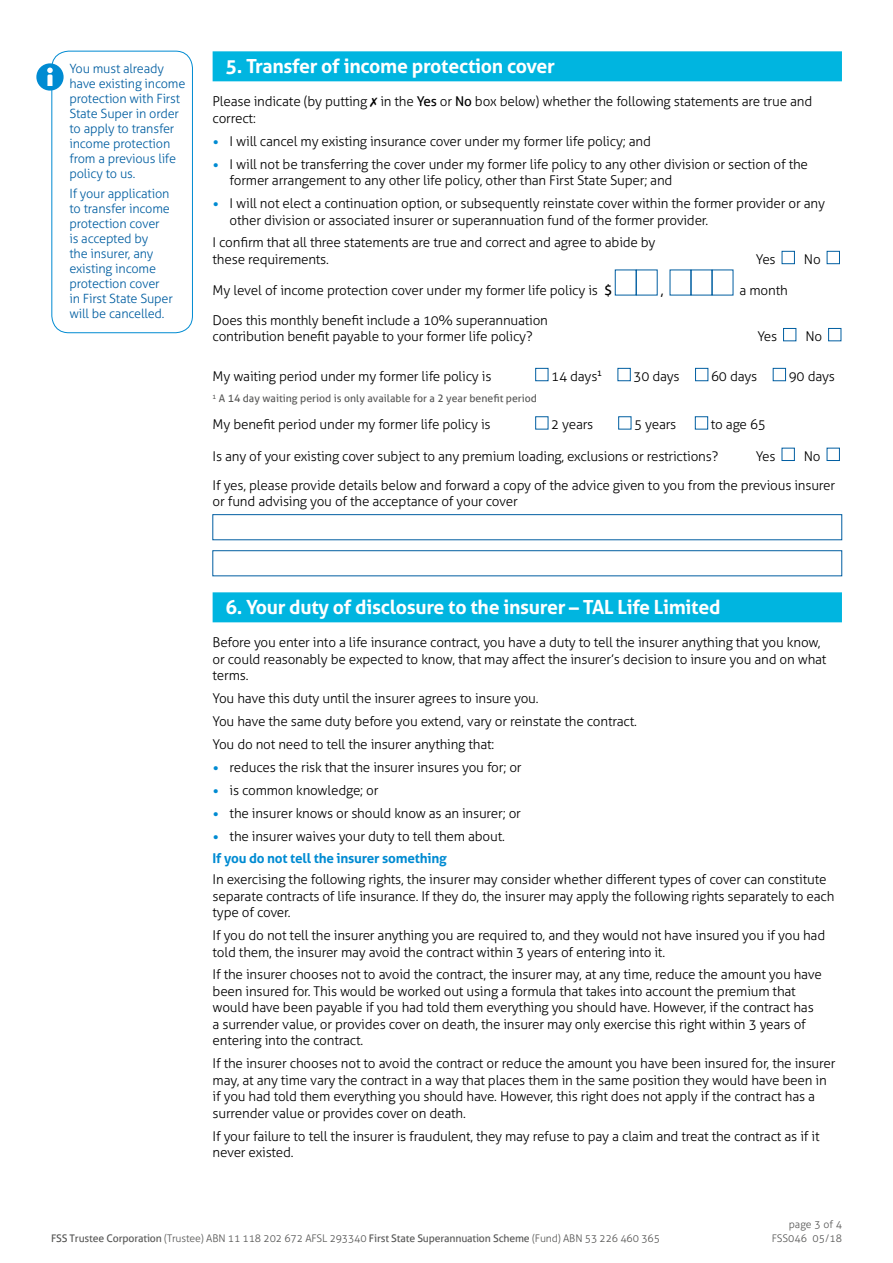
<style>
.page{position:relative;width:893px;height:1263px;background:#fff}
.page>*{position:absolute;margin:0;border:0;box-sizing:border-box;transform-origin:0 0}
.t1{font:700 19.5px "Aller";letter-spacing:-.015em;color:#fff}
.t2{font:300 16.5px "Aller";color:#000}
.t3{font:300 13.5px/16.5px "Aller";letter-spacing:-.015em;color:#000}
.t4{font:300 12.75px/15px "Aller";letter-spacing:-.015em;color:#005ea1}
.t5{font:300 10.5px/13.5px "Aller";letter-spacing:-.015em;color:#575756;text-align:right}
.t6{font:10.5px "Aller";color:#575756}
.s1{font-weight:400}
.s2{font-size:18px;color:#008bd2}
.s3{font-weight:700;color:#008bd2}
</style>
<div class="page">
<div style="left:213px;top:51px;width:629px;height:30px;background:#00b5e0"></div>
<div style="left:213px;top:592px;width:629px;height:30px;background:#00b5e0"></div>
<div style="left:782px;top:251px;width:13px;height:13px;border:1px solid #005ea1"></div>
<div style="left:827px;top:251px;width:13px;height:13px;border:1px solid #005ea1"></div>
<div style="left:691px;top:270px;width:21px;height:25px;border:1px solid #005ea1"></div>
<div style="left:712px;top:270px;width:21px;height:25px;border:1px solid #005ea1"></div>
<div style="left:783px;top:328px;width:13px;height:13px;border:1px solid #005ea1"></div>
<div style="left:828px;top:328px;width:13px;height:13px;border:1px solid #005ea1"></div>
<div style="left:535px;top:368px;width:13px;height:13px;border:1px solid #005ea1"></div>
<div style="left:618px;top:368px;width:12px;height:13px;border:1px solid #005ea1"></div>
<div style="left:695px;top:368px;width:13px;height:13px;border:1px solid #005ea1"></div>
<div style="left:773px;top:368px;width:13px;height:13px;border:1px solid #005ea1"></div>
<div style="left:618px;top:417px;width:13px;height:12px;border:1px solid #005ea1"></div>
<div style="left:695px;top:417px;width:13px;height:12px;border:1px solid #005ea1"></div>
<div style="left:782px;top:448px;width:13px;height:13px;border:1px solid #005ea1"></div>
<div style="left:827px;top:448px;width:13px;height:13px;border:1px solid #005ea1"></div>
<div style="left:213px;top:514px;width:629px;height:26px;border:1px solid #005ea1"></div>
<div style="left:213px;top:550px;width:629px;height:26px;border:1px solid #005ea1"></div>
<div style="left:51px;top:51px;width:142px;height:282px;border:1px solid #008bd2;border-radius:17px"></div>
<div style="left:36px;top:63px;width:28px;height:28px;background:#008bd2;border-radius:50%"></div>
<svg style="left:47px;top:68px;width:6px;height:18px"></svg>
<p class="t4" style="left:69px;top:61px;width:117px">You must already have existing income protection with First<br>State Super in order to apply to transfer income protection from a previous life policy to us.</p>
<p class="t4" style="left:69px;top:186px;width:105px">If your application to transfer income protection cover<br>is accepted by<br>the insurer, any existing income protection cover in First State Super will be cancelled.</p>
<h1 class="t1" style="left:225px;top:54px;width:331px">5. Transfer of income protection cover</h1>
<p class="t3" style="left:213px;top:93px;width:601px">Please indicate (by putting ✗ in the <span class="s1">Yes</span> or <span class="s1">No</span> box below) whether the following statements are true and correct:</p>
<p class="t3" style="left:213px;top:133px;width:440px"><span class="s2">•</span> I will cancel my existing insurance cover under my former life policy; and</p>
<p class="t3" style="left:230px;top:156px;width:580px;text-indent:-17px"><span class="s2">•</span> I will not be transferring the cover under my former life policy to any other division or section of the former arrangement to any other life policy, other than First State Super; and</p>
<p class="t3" style="left:230px;top:195px;width:597px;text-indent:-17px"><span class="s2">•</span> I will not elect a continuation option, or subsequently reinstate cover within the former provider or any other division or associated insurer or superannuation fund of the former provider.</p>
<p class="t3" style="left:213px;top:234px;width:444px">I confirm that all three statements are true and correct and agree to abide by these requirements.</p>
<p class="t3" style="left:756px;top:251px;width:21px">Yes</p>
<p class="t3" style="left:804px;top:251px;width:18px">No</p>
<p class="t3" style="left:213px;top:282px;width:401px">My level of income protection cover under my former life policy is <span class="s1">$</span></p>
<p class="t2" style="left:660px;top:279px;width:5px">,</p>
<p class="t3" style="left:213px;top:311px;width:337px">Does this monthly benefit include a 10% superannuation contribution benefit payable to your former life policy?</p>
<p class="t3" style="left:739px;top:282px;width:50px">a month</p>
<p class="t3" style="left:757px;top:328px;width:21px">Yes</p>
<p class="t3" style="left:805px;top:328px;width:18px">No</p>
<p class="t3" style="left:213px;top:368px;width:280px">My waiting period under my former life policy is</p>
<p class="t3" style="left:551px;top:368px;width:52px">14 days<sup>1</sup></p>
<p class="t3" style="left:633px;top:368px;width:48px">30 days</p>
<p class="t3" style="left:711px;top:368px;width:48px">60 days</p>
<p class="t3" style="left:789px;top:368px;width:48px">90 days</p>
<p class="t6" style="left:213px;top:392px;width:326px"><sup>1</sup> A 14 day waiting period is only available for a 2 year benefit period</p>
<p class="t3" style="left:213px;top:416px;width:279px">My benefit period under my former life policy is</p>
<p class="t3" style="left:551px;top:416px;width:44px">2 years</p>
<p class="t3" style="left:634px;top:416px;width:44px">5 years</p>
<p class="t3" style="left:711px;top:416px;width:57px">to age 65</p>
<p class="t3" style="left:213px;top:448px;width:507px">Is any of your existing cover subject to any premium loading, exclusions or restrictions?</p>
<p class="t3" style="left:756px;top:448px;width:21px">Yes</p>
<p class="t3" style="left:213px;top:441px;width:624px;line-height:29.2px;text-indent:591px">No<br>If yes, please provide details below and forward a copy of the advice given to you from the previous insurer</p>
<p class="t3" style="left:213px;top:493px;width:307px">or fund advising you of the acceptance of your cover</p>
<h1 class="t1" style="left:225px;top:595px;width:497px">6. Your duty of disclosure to the insurer – TAL Life Limited</h1>
<p class="t3" style="left:213px;top:634px;width:615px">Before you enter into a life insurance contract, you have a duty to tell the insurer anything that you know, or could reasonably be expected to know, that may affect the insurer’s decision to insure you and on what terms.</p>
<p class="t3" style="left:213px;top:687px;width:426px;line-height:23px">You have this duty until the insurer agrees to insure you.<br>You have the same duty before you extend, vary or reinstate the contract.<br>You do not need to tell the insurer anything that:</p>
<p class="t3" style="left:213px;top:759px;width:310px"><span class="s2">•</span> reduces the risk that the insurer insures you for; or</p>
<p class="t3" style="left:213px;top:782px;width:167px"><span class="s2">•</span> is common knowledge; or</p>
<p class="t3" style="left:213px;top:805px;width:310px"><span class="s2">•</span> the insurer knows or should know as an insurer; or</p>
<p class="t3" style="left:213px;top:824px;width:294px;line-height:23px"><span class="s2">•</span> the insurer waives your duty to tell them about.<br><span class="s3">If you do not tell the insurer something</span></p>
<p class="t3" style="left:213px;top:871px;width:623px">In exercising the following rights, the insurer may consider whether different types of cover can constitute separate contracts of life insurance. If they do, the insurer may apply the following rights separately to each type of cover.</p>
<p class="t3" style="left:213px;top:927px;width:614px">If you do not tell the insurer anything you are required to, and they would not have insured you if you had told them, the insurer may avoid the contract within 3 years of entering into it.</p>
<p class="t3" style="left:213px;top:966px;width:611px">If the insurer chooses not to avoid the contract, the insurer may, at any time, reduce the amount you have been insured for. This would be worked out using a formula that takes into account the premium that would have been payable if you had told them everything you should have. However, if the contract has a surrender value, or provides cover on death, the insurer may only exercise this right within 3 years of entering into the contract.</p>
<p class="t3" style="left:213px;top:1055px;width:624px">If the insurer chooses not to avoid the contract or reduce the amount you have been insured for, the insurer may, at any time vary the contract in a way that places them in the same position they would have been in if you had told them everything you should have. However, this right does not apply if the contract has a surrender value or provides cover on death.</p>
<p class="t3" style="left:213px;top:1128px;width:608px">If your failure to tell the insurer is fraudulent, they may refuse to pay a claim and treat the contract as if it never existed.</p>
<p class="t5" style="left:51px;top:1231px;width:610px"><span class="s1">FSS Trustee Corporation</span> (Trustee) ABN 11 118 202 672 AFSL 293340 <span class="s1">First State Superannuation Scheme</span> (Fund) ABN 53 226 460 365</p>
<p class="t5" style="left:772px;top:1218px;width:72px">page 3 of 4<br>FSS046 05/18</p>
</div>
